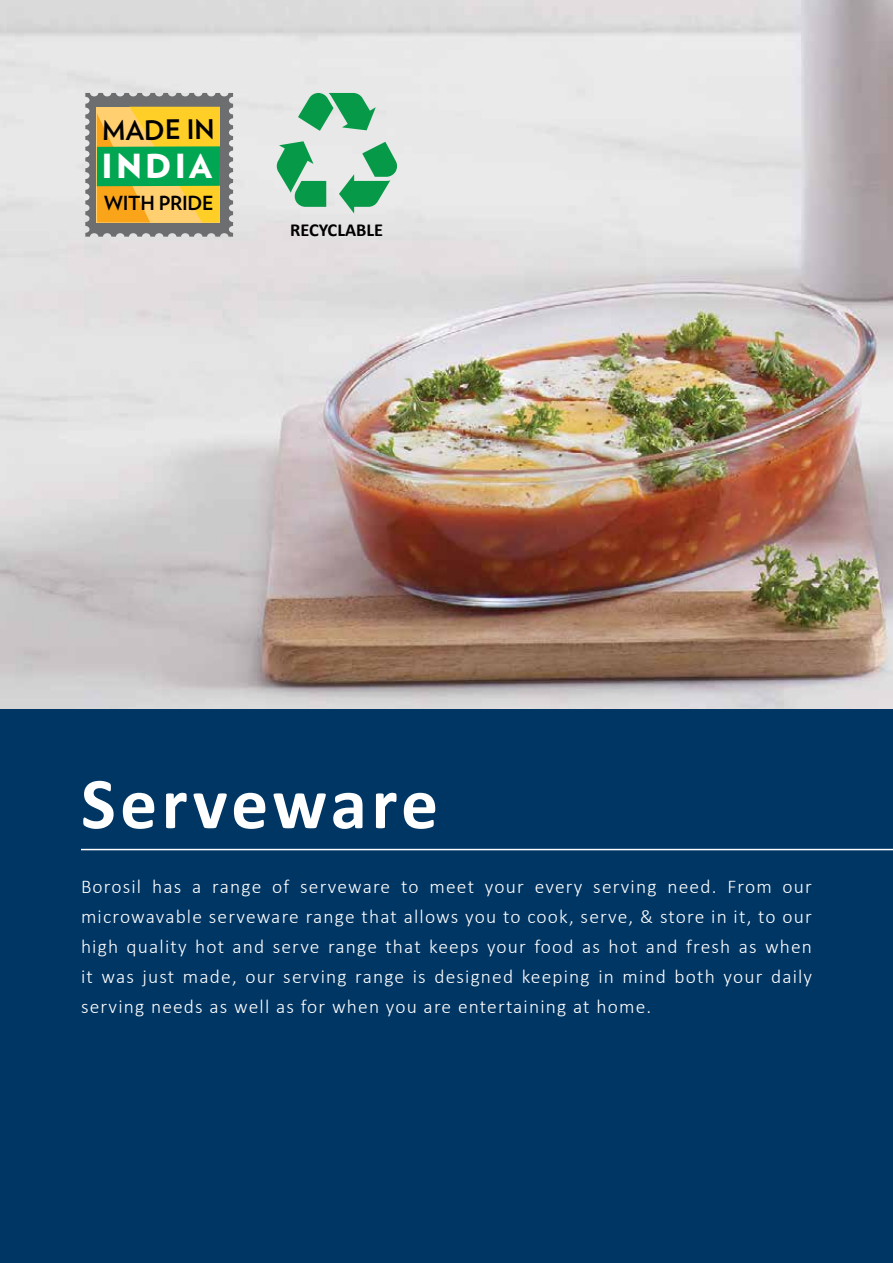
<style>
.page{position:relative;width:893px;height:1263px;background:#fff}
.page>*{position:absolute;margin:0;border:0;box-sizing:border-box;transform-origin:0 0}
.t1{font:700 73.5px "Calibri";letter-spacing:.06em;color:#fff}
.t2{font:900 33.15px "Verlag";letter-spacing:.095em;color:#fff}
.t3{font:700 26.85px "Verlag";color:#000}
.t4{font:300 19.5px/30px "Calibri";letter-spacing:.06em;color:#fff;text-align:justify}
.t5{font:700 19.35px "Verlag";letter-spacing:-.015em;color:#000}
.t6{font:700 18.3px "Calibri";color:#000}
</style>
<div class="page">
<img style="left:0;top:0;width:893px;height:709px">
<div style="left:0;top:709px;width:893px;height:554px;background:#003664"></div>
<hr style="left:81px;top:849px;width:812px;height:1px;background:#fff">
<svg style="left:276px;top:141px;width:50px;height:66px;background:#6fbe93"></svg>
<svg style="left:339px;top:142px;width:59px;height:71px;background:#87c6a3"></svg>
<svg style="left:298px;top:93px;width:78px;height:38px;background:#5db786"></svg>
<svg style="left:85px;top:93px;width:148px;height:144px;background:#9ba859"></svg>
<h3 class="t3" style="left:102px;top:110px;width:114px;rotate:-1deg">MADE IN</h3>
<h2 class="t2" style="left:102px;top:139px;width:112px">INDIA</h2>
<p class="t5" style="left:104px;top:188px;width:111px">WITH PRIDE</p>
<p class="t6" style="left:290px;top:217px;width:95px">RECYCLABLE</p>
<h1 class="t1" style="left:81px;top:752px;width:359px">Serveware</h1>
<p class="t4" style="left:81px;top:871px;width:733px">Borosil has a range of serveware to meet your every serving need. From our microwavable serveware range that allows you to cook, serve, &amp; store in it, to our high quality hot and serve range that keeps your food as hot and fresh as when it was just made, our serving range is designed keeping in mind both your daily serving needs as well as for when you are entertaining at home.</p>
</div>
